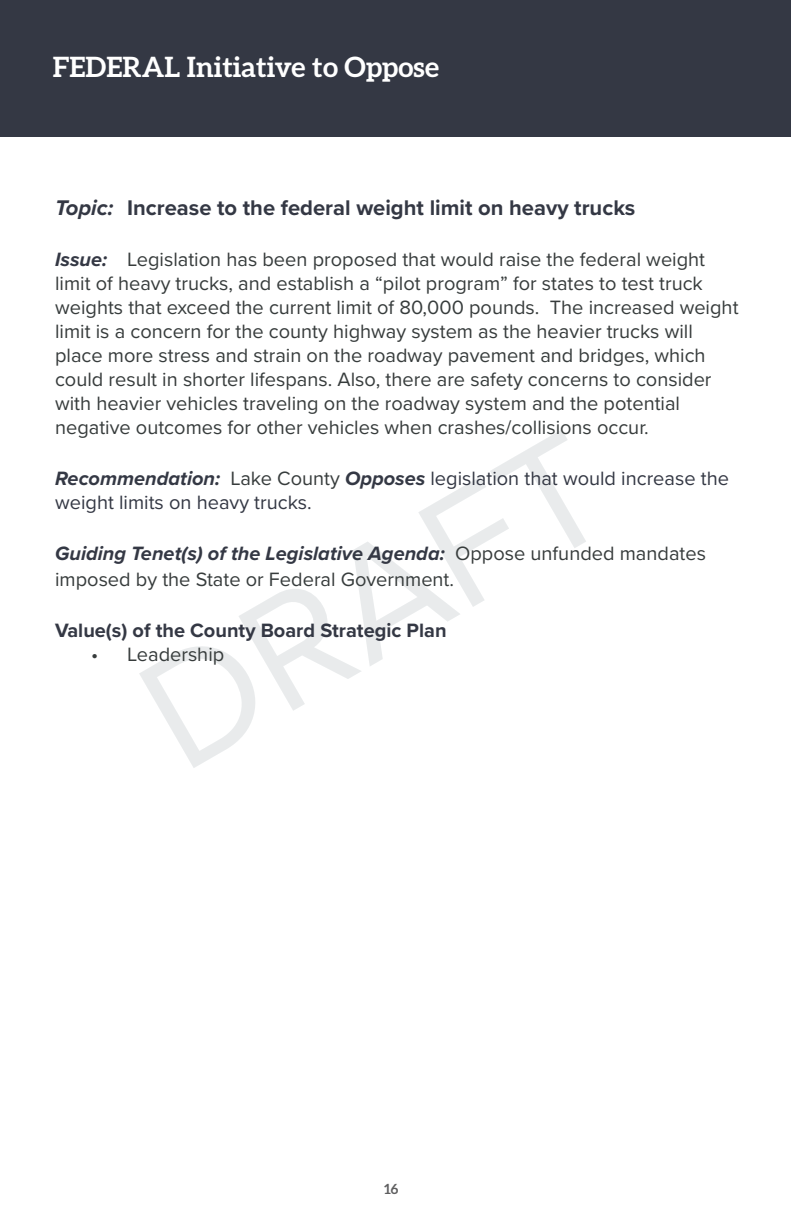
<style>
.page{position:relative;width:792px;height:1224px;background:#fff}
.page>*{position:absolute;margin:0;border:0;box-sizing:border-box;transform-origin:0 0}
.t1{font:164px "Proxima Nova";color:#223b46}
.t2{font:700 28px "Aleo";color:#fff}
.t3{font:700 22px "Proxima Nova";color:#343844}
.t4{font:20px/24px "Proxima Nova";color:#373c3c}
.t5{font:20px/24px "Proxima Nova";color:#343844}
.t6{font:700 20px "Proxima Nova";color:#343844}
.t7{font:700 14px "Aleo";color:#5f5f60}
.s1{font-style:italic}
.s2{font-weight:700;font-style:italic;color:#343844}
.s3{font-weight:700;font-style:italic}
.s4{color:#373c3c}
</style>
<div class="page">
<div style="left:0;top:0;width:791px;height:137px;background:#343844"></div>
<h2 class="t2" style="left:53px;top:50px;width:388px">FEDERAL Initiative to Oppose</h2>
<p class="t3" style="left:55px;top:192px;width:582px"><span class="s1">Topic:</span> Increase to the federal weight limit on heavy trucks</p>
<p class="t4" style="left:55px;top:247px;width:685px"><span class="s2">Issue:</span> Legislation has been proposed that would raise the federal weight limit of heavy trucks, and establish a “pilot program” for states to test truck weights that exceed the current limit of 80,000 pounds. The increased weight limit is a concern for the county highway system as the heavier trucks will place more stress and strain on the roadway pavement and bridges, which could result in shorter lifespans. Also, there are safety concerns to consider with heavier vehicles traveling on the roadway system and the potential negative outcomes for other vehicles when crashes/collisions occur.</p>
<p class="t5" style="left:55px;top:466px;width:675px"><span class="s3">Recommendation:</span> <span class="s4">Lake County</span> <span class="s3">Opposes</span> legislation that would increase the weight limits on heavy trucks.</p>
<p class="t4" style="left:55px;top:540px;width:652px;line-height:26px"><span class="s2">Guiding Tenet(s) of the Legislative Agenda:</span> Oppose unfunded mandates imposed by the State or Federal Government.</p>
<p class="t6" style="left:55px;top:616px;width:393px">Value(s) of the County Board Strategic Plan</p>
<p class="t4" style="left:91px;top:642px;width:135px">• Leadership</p>
<h1 class="t1" style="left:94px;top:621px;width:508px;rotate:-30deg">DRAFT</h1>
<p class="t7" style="left:384px;top:1181px;width:16px">16</p>
</div>
